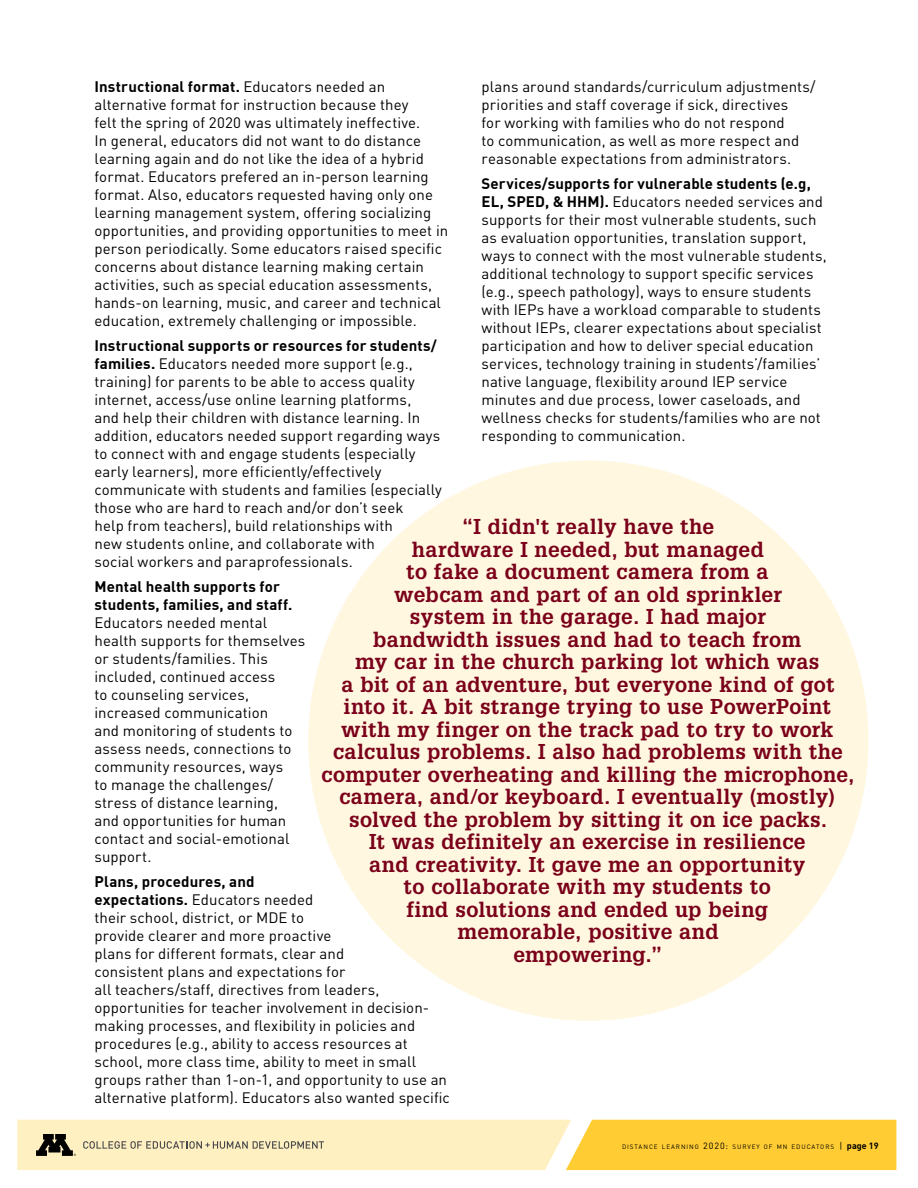
<style>
.page{position:relative;width:918px;height:1188px;background:#fff}
.page>*{position:absolute;margin:0;border:0;box-sizing:border-box;transform-origin:0 0}
.t1{font:700 21px/22.5px "Glypha LT Std";letter-spacing:.015em;color:#7a001a;text-align:center}
.t2{font:15px/18px "DINOT";letter-spacing:.005em;color:#000}
.t3{font:700 15px/18px "DINOT";letter-spacing:.01em;color:#000}
.t4{font:6.3px "DINOT";letter-spacing:.15em;color:#000}
.s1{font-weight:700}
.s2{font-size:9px}
.s3{font-weight:700;font-size:9px}
</style>
<div class="page">
<svg style="left:17px;top:1120px;width:879px;height:50px;background:#f9de8c"></svg>
<div style="left:308px;top:460px;width:561px;height:561px;background:#fff7e0;border-radius:50%"></div>
<p class="t2" style="left:482px;top:77px;width:336px">plans around standards/curriculum adjustments/ priorities and staff coverage if sick, directives<br>for working with families who do not respond<br>to communication, as well as more respect and reasonable expectations from administrators.</p>
<p class="t2" style="left:482px;top:174px;width:347px"><span class="s1">Services/supports for vulnerable students (e.g, EL, SPED, &amp; HHM).</span> Educators needed services and supports for their most vulnerable students, such as evaluation opportunities, translation support, ways to connect with the most vulnerable students, additional technology to support specific services (e.g., speech pathology), ways to ensure students with IEPs have a workload comparable to students without IEPs, clearer expectations about specialist participation and how to deliver special education services, technology training in students’/families’ native language, flexibility around IEP service minutes and due process, lower caseloads, and wellness checks for students/families who are not responding to communication.</p>
<p class="t2" style="left:94px;top:77px;width:355px"><span class="s1">Instructional format.</span> Educators needed an alternative format for instruction because they<br>felt the spring of 2020 was ultimately ineffective.<br>In general, educators did not want to do distance learning again and do not like the idea of a hybrid format. Educators prefered an in-person learning format. Also, educators requested having only one learning management system, offering socializing opportunities, and providing opportunities to meet in person periodically. Some educators raised specific concerns about distance learning making certain activities, such as special education assessments, hands-on learning, music, and career and technical education, extremely challenging or impossible.</p>
<p class="t2" style="left:94px;top:336px;width:349px"><span class="s1">Instructional supports or resources for students/ families.</span> Educators needed more support (e.g., training) for parents to be able to access quality internet, access/use online learning platforms,<br>and help their children with distance learning. In addition, educators needed support regarding ways to connect with and engage students (especially early learners), more efficiently/effectively communicate with students and families (especially those who are hard to reach and/or don’t seek<br>help from teachers), build relationships with<br>new students online, and collaborate with<br>social workers and paraprofessionals.</p>
<p class="t3" style="left:94px;top:576px;width:199px">Mental health supports for students, families, and staff.</p>
<p class="t2" style="left:94px;top:613px;width:212px">Educators needed mental health supports for themselves or students/families. This included, continued access<br>to counseling services, increased communication<br>and monitoring of students to assess needs, connections to community resources, ways<br>to manage the challenges/ stress of distance learning, and opportunities for human contact and social-emotional support.</p>
<p class="t2" style="left:94px;top:872px;width:357px"><span class="s1">Plans, procedures, and<br>expectations.</span> Educators needed<br>their school, district, or MDE to<br>provide clearer and more proactive<br>plans for different formats, clear and<br>consistent plans and expectations for<br>all teachers/staff, directives from leaders, opportunities for teacher involvement in decision&shy;making processes, and flexibility in policies and procedures (e.g., ability to access resources at school, more class time, ability to meet in small groups rather than 1-on-1, and opportunity to use an alternative platform). Educators also wanted specific</p>
<p class="t1" style="left:322px;top:515px;width:534px">“I didn't really have the<br>hardware I needed, but managed<br>to fake a document camera from a<br>webcam and part of an old sprinkler<br>system in the garage. I had major<br>bandwidth issues and had to teach from<br>my car in the church parking lot which was<br>a bit of an adventure, but everyone kind of got into it. A bit strange trying to use PowerPoint with my finger on the track pad to try to work calculus problems. I also had problems with the computer overheating and killing the microphone, camera, and/or keyboard. I eventually (mostly) solved the problem by sitting it on ice packs.<br>It was definitely an exercise in resilience<br>and creativity. It gave me an opportunity<br>to collaborate with my students to<br>find solutions and ended up being<br>memorable, positive and<br>empowering.”</p>
<p class="t4" style="left:622px;top:1142px;width:258px">DISTANCE LEARNING <span class="s2">2020:</span> SURVEY OF MN EDUCATORS <span class="s2">|</span> <span class="s3">page 19</span></p>
</div>
